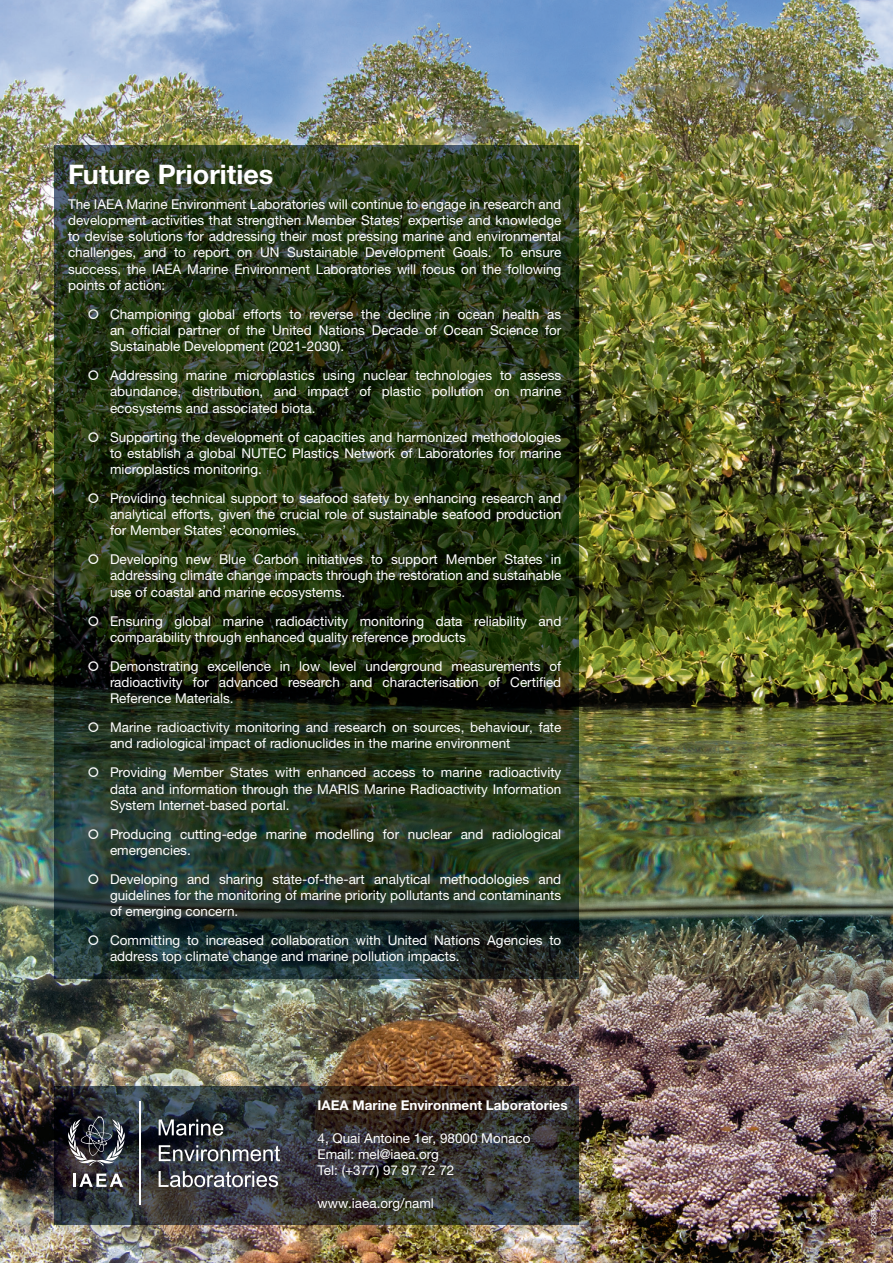
<style>
.page{position:relative;width:893px;height:1263px;background:#fff}
.page>*{position:absolute;margin:0;border:0;box-sizing:border-box;transform-origin:0 0}
.t1{font:700 27px "Helvetica Neue LTW1 G";color:#fff}
.t2{font:13.5px/16.2px "Helvetica Neue LTW1 G";color:#fff;text-align:justify}
.t3{font:700 13.5px "Helvetica Neue LTW1 G";color:#fff}
.t4{font:7.5px "Helvetica Neue LTW1 G";color:#fff}
</style>
<div class="page">
<img style="left:0;top:0;width:893px;height:1263px">
<img style="left:54px;top:1086px;width:524px;height:138px">
<img style="left:54px;top:145px;width:524px;height:833px">
<svg style="left:68px;top:1116px;width:57px;height:50px;background:#4e5158"></svg>
<hr style="left:73px;top:1173px;width:3px;height:14px;background:#fff">
<svg style="left:79px;top:1173px;width:44px;height:14px"></svg>
<hr style="left:139px;top:1101px;width:2px;height:104px;background:#fff">
<svg style="left:159px;top:1119px;width:64px;height:16px"></svg>
<svg style="left:159px;top:1145px;width:121px;height:16px"></svg>
<svg style="left:159px;top:1171px;width:119px;height:16px"></svg>
<svg style="left:89px;top:309px;width:9px;height:10px"></svg>
<svg style="left:89px;top:370px;width:9px;height:10px"></svg>
<svg style="left:89px;top:432px;width:9px;height:9px"></svg>
<svg style="left:89px;top:493px;width:9px;height:10px"></svg>
<svg style="left:89px;top:554px;width:9px;height:10px"></svg>
<svg style="left:89px;top:616px;width:9px;height:10px"></svg>
<svg style="left:89px;top:661px;width:9px;height:10px"></svg>
<svg style="left:89px;top:722px;width:9px;height:10px"></svg>
<svg style="left:89px;top:767px;width:9px;height:10px"></svg>
<svg style="left:89px;top:829px;width:9px;height:10px"></svg>
<svg style="left:89px;top:874px;width:9px;height:10px"></svg>
<svg style="left:89px;top:935px;width:9px;height:10px"></svg>
<h1 class="t1" style="left:68px;top:158px;width:207px">Future Priorities</h1>
<p class="t2" style="left:68px;top:196px;width:495px">The IAEA Marine Environment Laboratories will continue to engage in research and development activities that strengthen Member States’ expertise and knowledge to devise solutions for addressing their most pressing marine and environmental challenges, and to report on UN Sustainable Development Goals. To ensure success, the IAEA Marine Environment Laboratories will focus on the following points of action:</p>
<p class="t2" style="left:110px;top:306px;width:453px">Championing global efforts to reverse the decline in ocean health as an official partner of the United Nations Decade of Ocean Science for Sustainable Development (2021-2030).</p>
<p class="t2" style="left:110px;top:367px;width:453px">Addressing marine microplastics using nuclear technologies to assess abundance, distribution, and impact of plastic pollution on marine ecosystems and associated biota.</p>
<p class="t2" style="left:110px;top:428px;width:453px">Supporting the development of capacities and harmonized methodologies to establish a global NUTEC Plastics Network of Laboratories for marine microplastics monitoring.</p>
<p class="t2" style="left:110px;top:490px;width:453px">Providing technical support to seafood safety by enhancing research and analytical efforts, given the crucial role of sustainable seafood production for Member States’ economies.</p>
<p class="t2" style="left:110px;top:551px;width:453px">Developing new Blue Carbon initiatives to support Member States in addressing climate change impacts through the restoration and sustainable use of coastal and marine ecosystems.</p>
<p class="t2" style="left:110px;top:613px;width:453px">Ensuring global marine radioactivity monitoring data reliability and comparability through enhanced quality reference products</p>
<p class="t2" style="left:110px;top:658px;width:453px">Demonstrating excellence in low level underground measurements of radioactivity for advanced research and characterisation of Certified Reference Materials.</p>
<p class="t2" style="left:110px;top:719px;width:453px">Marine radioactivity monitoring and research on sources, behaviour, fate and radiological impact of radionuclides in the marine environment</p>
<p class="t2" style="left:110px;top:764px;width:453px">Providing Member States with enhanced access to marine radioactivity data and information through the MARIS Marine Radioactivity Information System Internet-based portal.</p>
<p class="t2" style="left:110px;top:826px;width:453px">Producing cutting-edge marine modelling for nuclear and radiological emergencies.</p>
<p class="t2" style="left:110px;top:871px;width:453px">Developing and sharing state-of-the-art analytical methodologies and guidelines for the monitoring of marine priority pollutants and contaminants of emerging concern.</p>
<p class="t2" style="left:110px;top:932px;width:453px">Committing to increased collaboration with United Nations Agencies to address top climate change and marine pollution impacts.</p>
<p class="t3" style="left:317px;top:1097px;width:252px">IAEA Marine Environment Laboratories</p>
<p class="t2" style="left:317px;top:1130px;width:215px;text-align:left">4, Quai Antoine 1er, 98000 Monaco<br>Email: mel@iaea.org<br>Tel: (+377) 97 97 72 72</p>
<p class="t2" style="left:317px;top:1194px;width:118px">www.iaea.org/naml</p>
<p class="t4" style="left:869px;top:1238px;width:38px;rotate:-90deg">22-03894E</p>
</div>
